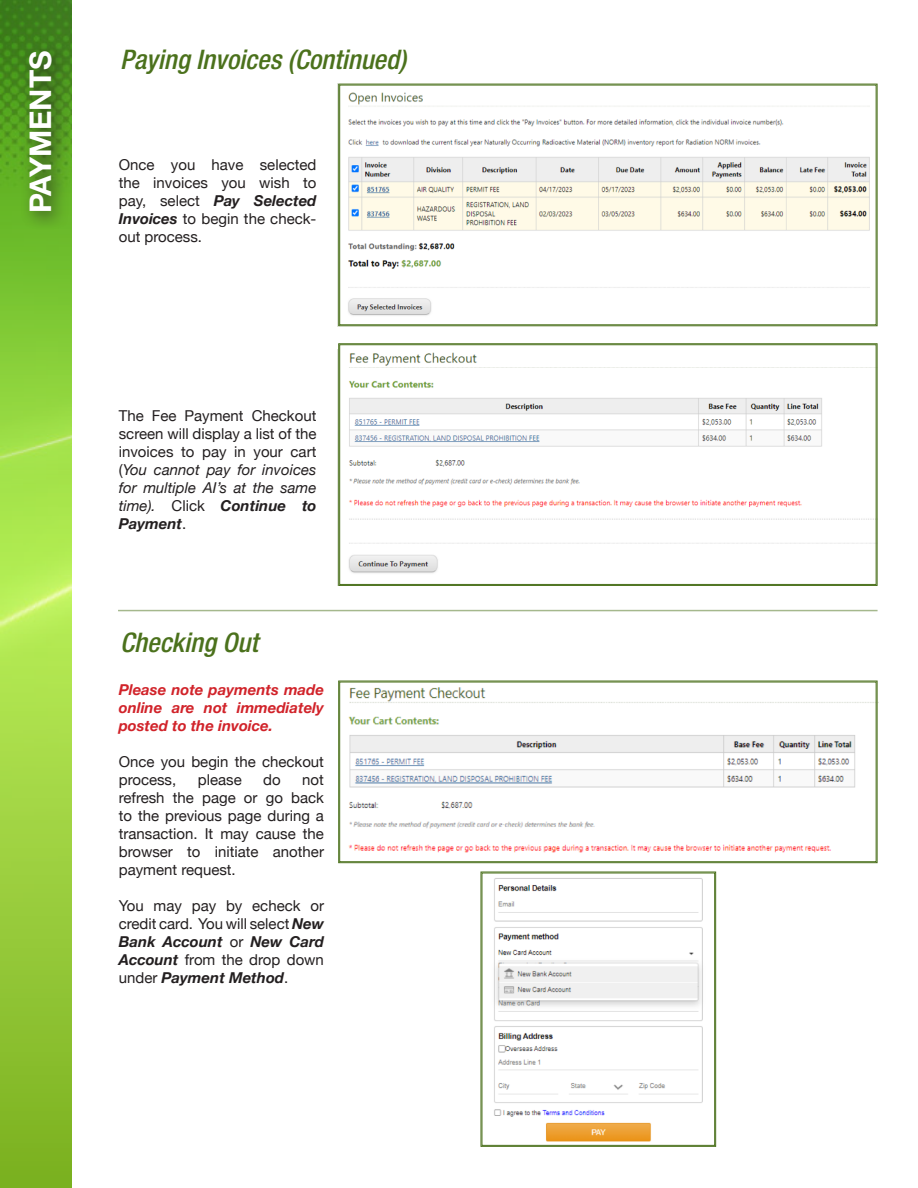
<style>
.page{position:relative;width:918px;height:1188px;background:#fff}
.page>*{position:absolute;margin:0;border:0;box-sizing:border-box;transform-origin:0 0}
.t1{font:700 30px "Helvetica Neue LT Std";color:#fff}
.t2{font:italic 500 condensed 27px "Helvetica Neue LT Std";color:#4b711c}
.t3{font:15px/18px "Helvetica Neue";color:#231f20;text-align:justify}
.t4{font:italic 700 15px/18px "Helvetica Neue";color:#d1232a;text-align:justify}
.s1{font-weight:700;font-style:italic}
.s2{font-style:italic}
</style>
<div class="page">
<svg style="left:0;top:1px;width:72px;height:1187px"></svg>
<hr style="left:118px;top:610px;width:760px;height:1px;background:#4b711c">
<svg style="left:338px;top:83px;width:540px;height:244px"></svg>
<svg style="left:338px;top:343px;width:540px;height:243px"></svg>
<div style="left:340px;top:345px;width:536px;height:240px;border:1px solid #4b711c"></div>
<svg style="left:338px;top:680px;width:540px;height:183px"></svg>
<div style="left:340px;top:682px;width:536px;height:180px;border:1px solid #4b711c"></div>
<svg style="left:480px;top:871px;width:236px;height:276px"></svg>
<div style="left:19px;top:41px;width:52px;height:190px;background:#231f20;opacity:.75"></div>
<p class="t1" style="left:22px;top:213px;width:164px;rotate:-90deg">PAYMENTS</p>
<p class="t2" style="left:120px;top:43px;width:287px">Paying Invoices (Continued)</p>
<p class="t3" style="left:119px;top:156px;width:199px">Once you have selected the invoices you wish to pay, select <span class="s1">Pay Selected Invoices</span> to begin the check&shy;out process.</p>
<p class="t3" style="left:119px;top:407px;width:199px">The Fee Payment Checkout screen will display a list of the invoices to pay in your cart (<span class="s2">You cannot pay for invoices for multiple AI’s at the same time).</span> Click <span class="s1">Continue to Payment</span>.</p>
<p class="t2" style="left:120px;top:626px;width:139px">Checking Out</p>
<p class="t4" style="left:119px;top:681px;width:207px">Please note payments made online are not immediately posted to the invoice.</p>
<p class="t3" style="left:119px;top:754px;width:207px">Once you begin the checkout process,</p>
<p class="t3" style="left:198px;top:772px;width:45px">please</p>
<p class="t3" style="left:263px;top:772px;width:19px">do</p>
<p class="t3" style="left:119px;top:772px;width:207px;text-indent:184px">not refresh the page or go back to the previous page during a transaction. It may cause the browser to initiate another payment request.</p>
<p class="t3" style="left:119px;top:898px;width:207px">You may pay by echeck or credit card. You will select <span class="s1">New Bank Account</span> or <span class="s1">New Card Account</span> from the drop down under <span class="s1">Payment Method</span>.</p>
</div>
